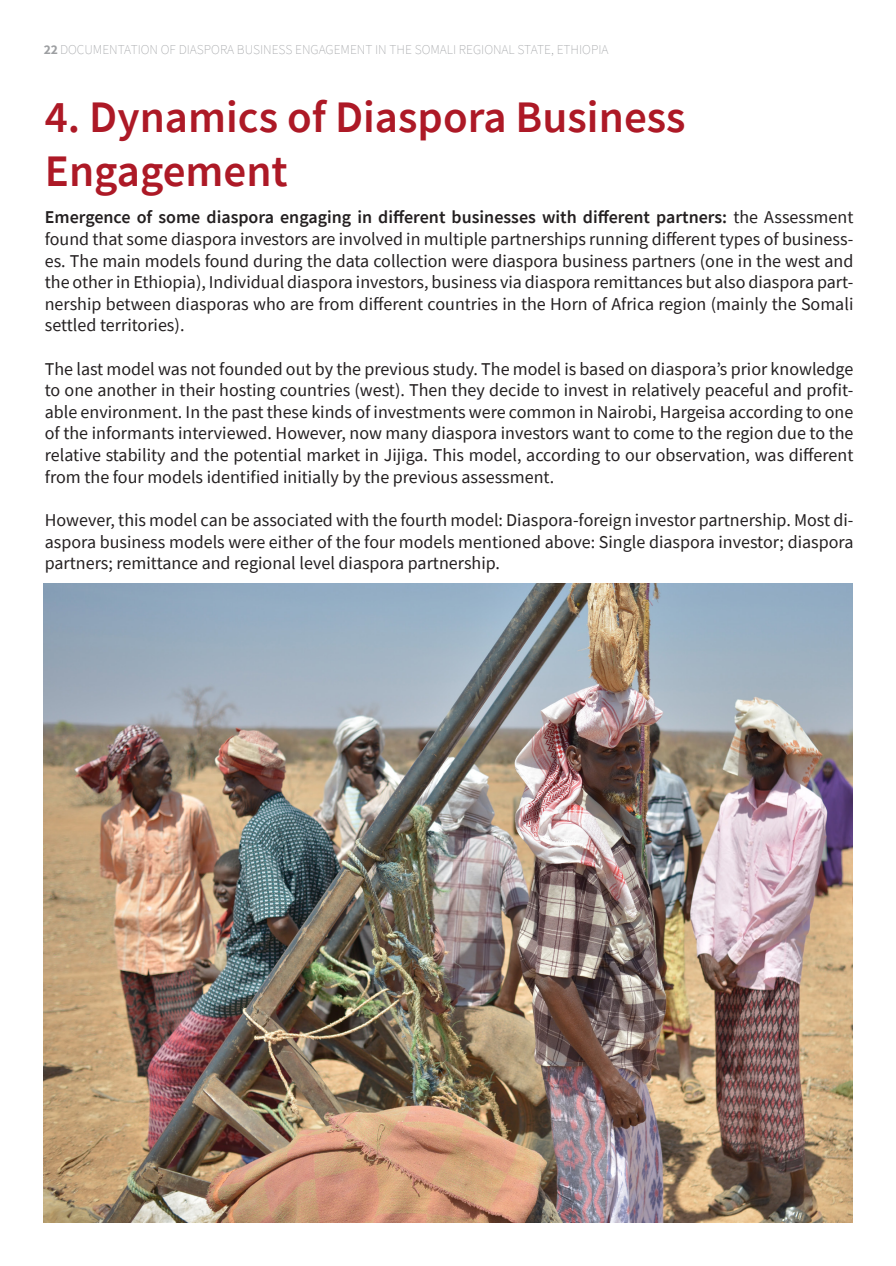
<style>
.page{position:relative;width:896px;height:1266px;background:#fff}
.page>*{position:absolute;margin:0;border:0;box-sizing:border-box;transform-origin:0 0}
.t1{font:600 45px "Source Sans Pro";color:#ad1926}
.t2{font:18px/21.6px "Source Sans Pro";color:#231f20;text-align:justify}
.t3{font:200 13.5px "Source Sans Pro";color:#9d9fa2}
.s1{font-weight:700}
.s2{font-weight:600}
</style>
<div class="page">
<img style="left:44px;top:583px;width:808px;height:638px">
<p class="t3" style="left:44px;top:41px;width:566px"><span class="s1">22</span> DOCUMENTATION OF DIASPORA BUSINESS ENGAGEMENT IN THE SOMALI REGIONAL STATE, ETHIOPIA</p>
<p class="t1" style="left:45px;top:87px;width:642px">4. Dynamics of Diaspora Business</p>
<p class="t1" style="left:45px;top:141px;width:244px">Engagement</p>
<p class="t2" style="left:45px;top:206px;width:809px"><span class="s2">Emergence of some diaspora engaging in different businesses with different partners:</span> the Assessment found that some diaspora investors are involved in multiple partnerships running different types of business&shy;es. The main models found during the data collection were diaspora business partners (one in the west and the other in Ethiopia), Individual diaspora investors, business via diaspora remittances but also diaspora part&shy;nership between diasporas who are from different countries in the Horn of Africa region (mainly the Somali settled territories).</p>
<p class="t2" style="left:45px;top:357px;width:809px">The last model was not founded out by the previous study. The model is based on diaspora’s prior knowledge to one another in their hosting countries (west). Then they decide to invest in relatively peaceful and profit&shy;able environment. In the past these kinds of investments were common in Nairobi, Hargeisa according to one of the informants interviewed. However, now many diaspora investors want to come to the region due to the relative stability and the potential market in Jijiga. This model, according to our observation, was different from the four models identified initially by the previous assessment.</p>
<p class="t2" style="left:45px;top:509px;width:809px">However, this model can be associated with the fourth model: Diaspora-foreign investor partnership. Most di&shy;aspora business models were either of the four models mentioned above: Single diaspora investor; diaspora partners; remittance and regional level diaspora partnership.</p>
</div>
